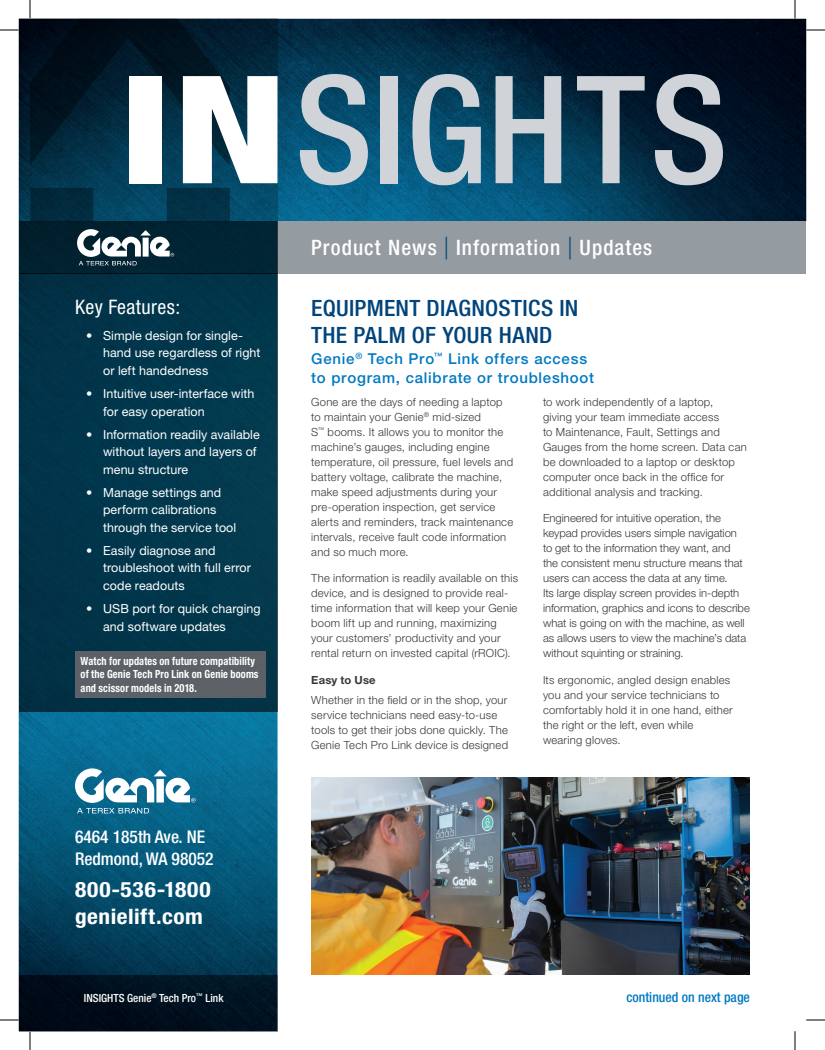
<style>
.page{position:relative;width:825px;height:1050px;background:#fff}
.page>*{position:absolute;margin:0;border:0;box-sizing:border-box;transform-origin:0 0}
.t1{font:500 condensed 150px "Helvetica Neue LT Std";color:#d0d4d8}
.t2{font:500 condensed 22.5px/27px "Helvetica Neue LT Std";letter-spacing:.01em;color:#00447b;scale:1.05 1}
.t3{font:500 condensed 21.25px "Helvetica Neue LT Std";letter-spacing:.05em;color:#fff}
.t4{font:700 condensed 21.25px/26.2px "Helvetica Neue LT Std";letter-spacing:.025em;color:#fff;scale:1.1 1}
.t5{font:condensed 20px "Helvetica Neue LT Std";letter-spacing:.02em;color:#fff}
.t6{font:500 condensed 17.5px/22.5px "Helvetica Neue LT Std";color:#fff}
.t7{font:500 15px/18.8px "Helvetica Neue LT Std";letter-spacing:.05em;color:#0079c2}
.t8{font:500 condensed 13.75px "Helvetica Neue LT Std";color:#0079c2}
.t9{font:12.5px/17.5px "Helvetica Neue LT Std";letter-spacing:.005em;color:#fff}
.t10{font:300 11.25px/15px "Helvetica Neue LT Std";letter-spacing:.02em;color:#383839}
.t11{font:300 11.25px/15px "Helvetica Neue LT Std";color:#383839}
.t12{font:700 condensed 11.25px/13.8px "Helvetica Neue LT Std";letter-spacing:.01em;color:#fff;scale:.92 1}
.t13{font:500 condensed 11.25px "Helvetica Neue LT Std";color:#fff}
.t14{font:700 11.25px "Helvetica Neue LT Std";letter-spacing:.015em;color:#383839}
.s1{font-weight:800;color:#fff}
.s2{font-weight:400;font-size:30.62px;color:#00447b}
</style>
<div class="page">
<img style="left:278px;top:19px;width:528px;height:255px">
<svg style="left:19px;top:19px;width:259px;height:202px;background:#03364f"></svg>
<svg style="left:30px;top:188px;width:200px;height:33px;background:#02374e"></svg>
<div style="left:19px;top:273px;width:259px;height:439px;background:#02364c"></div>
<div style="left:19px;top:975px;width:259px;height:56px;background:#000f1d"></div>
<svg style="left:19px;top:712px;width:259px;height:263px;background:#05587a"></svg>
<div style="left:278px;top:221px;width:528px;height:52px;background:#959ca1"></div>
<div style="left:19px;top:221px;width:259px;height:52px;background:#012332"></div>
<svg style="left:77px;top:229px;width:97px;height:36px"></svg>
<svg style="left:75px;top:768px;width:121px;height:45px"></svg>
<img style="left:311px;top:777px;width:439px;height:198px">
<div style="left:75px;top:651px;width:191px;height:47px;background:#5b6166"></div>
<svg style="left:0;top:29px;width:19px;height:2px"></svg>
<svg style="left:806px;top:29px;width:19px;height:2px"></svg>
<svg style="left:0;top:1019px;width:19px;height:2px"></svg>
<svg style="left:806px;top:1019px;width:19px;height:2px"></svg>
<svg style="left:29px;top:0;width:201px;height:166px;background:#1d3847"></svg>
<svg style="left:29px;top:1031px;width:2px;height:19px"></svg>
<svg style="left:794px;top:0;width:2px;height:19px"></svg>
<svg style="left:794px;top:1031px;width:2px;height:19px"></svg>
<h1 class="t1" style="left:119px;top:41px;width:610px"><span class="s1">IN</span>SIGHTS</h1>
<h3 class="t5" style="left:75px;top:295px;width:107px">Key Features:</h3>
<p class="t9" style="left:103px;top:327px;width:159px;text-indent:-17px">• Simple design for single&shy;hand use regardless of right or left handedness</p>
<p class="t9" style="left:103px;top:385px;width:153px;text-indent:-17px">• Intuitive user-interface with for easy operation</p>
<p class="t9" style="left:103px;top:425px;width:158px;text-indent:-17px">• Information readily available without layers and layers of menu structure</p>
<p class="t9" style="left:103px;top:484px;width:135px;text-indent:-17px">• Manage settings and perform calibrations through the service tool</p>
<p class="t9" style="left:103px;top:542px;width:149px;text-indent:-17px">• Easily diagnose and troubleshoot with full error code readouts</p>
<p class="t9" style="left:103px;top:600px;width:159px;text-indent:-17px">• USB port for quick charging and software updates</p>
<p class="t12" style="left:81px;top:654px;width:195px">Watch for updates on future compatibility of the Genie Tech Pro Link on Genie booms and scissor models in 2018.</p>
<h3 class="t6" style="left:75px;top:825px;width:140px">6464 185th Ave. NE<br>Redmond, WA 98052</h3>
<h3 class="t4" style="left:75px;top:876px;width:125px">800-536-1800 genielift.com</h3>
<p class="t13" style="left:84px;top:991px;width:141px">INSIGHTS Genie<sup>®</sup> Tech Pro<sup>™</sup> Link</p>
<h3 class="t3" style="left:311px;top:235px;width:343px">Product News <span class="s2">|</span> Information <span class="s2">|</span> Updates</h3>
<h2 class="t2" style="left:311px;top:294px;width:256px">EQUIPMENT DIAGNOSTICS IN<br>THE PALM OF YOUR HAND</h2>
<h3 class="t7" style="left:311px;top:349px;width:284px">Genie<sup>®</sup> Tech Pro<sup>™</sup> Link offers access to program, calibrate or troubleshoot</h3>
<p class="t10" style="left:543px;top:394px;width:205px">to work independently of a laptop,<br>giving your team immediate access<br>to Maintenance, Fault, Settings and Gauges from the home screen. Data can be downloaded to a laptop or desktop computer once back in the office for additional analysis and tracking.</p>
<p class="t11" style="left:543px;top:511px;width:208px">Engineered for intuitive operation, the keypad provides users simple navigation<br>to get to the information they want, and<br>the consistent menu structure means that users can access the data at any time.<br>Its large display screen provides in-depth information, graphics and icons to describe what is going on with the machine, as well as allows users to view the machine’s data without squinting or straining.</p>
<p class="t10" style="left:543px;top:672px;width:191px">Its ergonomic, angled design enables you and your service technicians to comfortably hold it in one hand, either the right or the left, even while wearing gloves.</p>
<p class="t10" style="left:311px;top:394px;width:204px">Gone are the days of needing a laptop to maintain your Genie<sup>®</sup> mid-sized<br>S<sup>™</sup> booms. It allows you to monitor the machine’s gauges, including engine temperature, oil pressure, fuel levels and battery voltage, calibrate the machine, make speed adjustments during your pre-operation inspection, get service alerts and reminders, track maintenance intervals, receive fault code information and so much more.</p>
<p class="t10" style="left:311px;top:571px;width:209px">The information is readily available on this device, and is designed to provide real&shy;time information that will keep your Genie boom lift up and running, maximizing your customers’ productivity and your rental return on invested capital (rROIC).</p>
<p class="t14" style="left:311px;top:673px;width:66px">Easy to Use</p>
<p class="t10" style="left:311px;top:693px;width:198px">Whether in the field or in the shop, your service technicians need easy-to-use tools to get their jobs done quickly. The Genie Tech Pro Link device is designed</p>
<p class="t8" style="left:626px;top:989px;width:125px">continued on next page</p>
</div>
